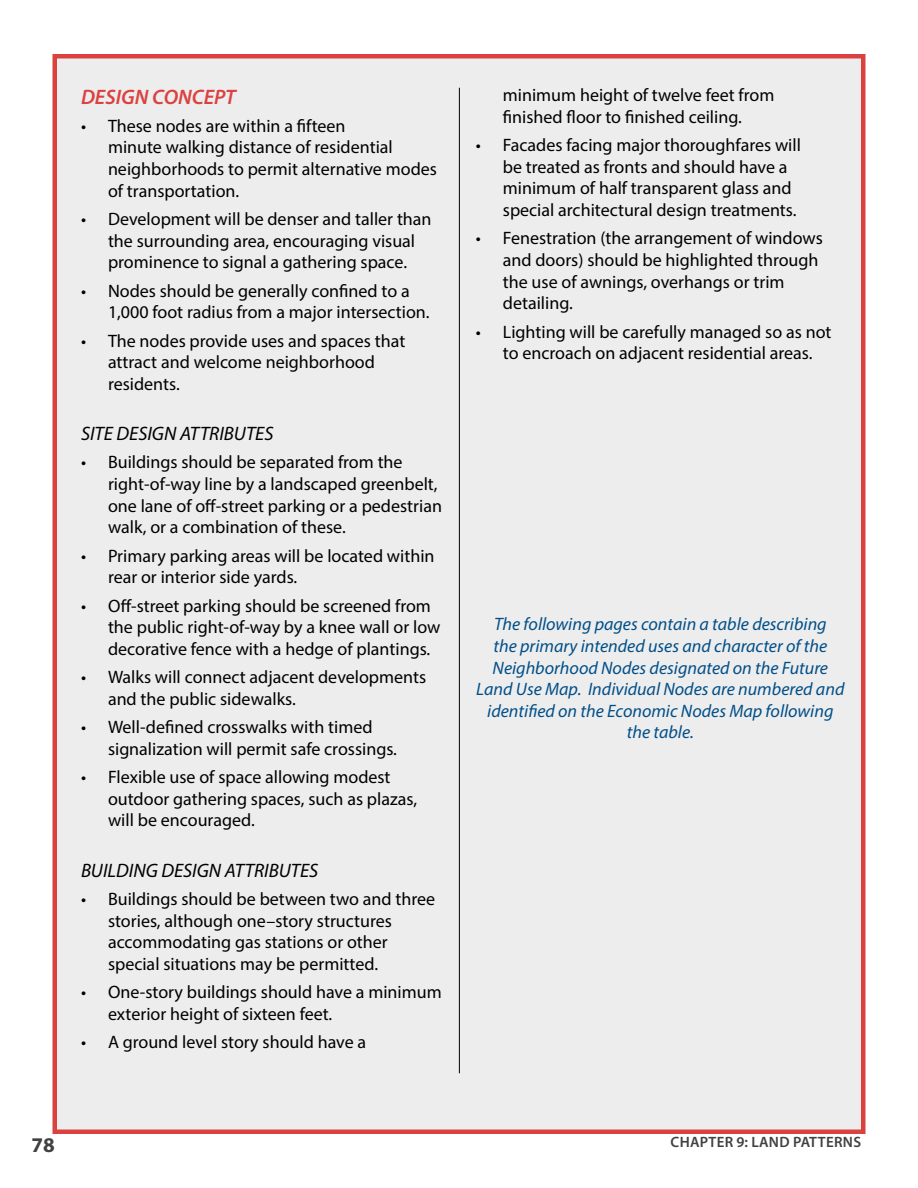
<style>
.page{position:relative;width:918px;height:1188px;background:#fff}
.page>*{position:absolute;margin:0;border:0;box-sizing:border-box;transform-origin:0 0}
.Design_Concept{font:italic 600 21px "Myriad Pro";color:#db413f}
.t1{font:700 21px "Myriad Pro";color:#414042}
.Head_4{font:italic 19.5px "Myriad Pro";color:#000}
.t2{font:18px/21.6px "Myriad Pro";color:#000}
.Body_Text{font:italic 18px/21.6px "Myriad Pro";color:#024f87;text-align:center}
.t3{font:600 15px "Myriad Pro";letter-spacing:.02em;color:#414042}
</style>
<div class="page">
<div style="left:52px;top:54px;width:814px;height:1080px;background:#ededee;border:4px solid #db413f"></div>
<hr style="left:459px;top:88px;width:1px;height:985px;background:#000101">
<p class="Design_Concept" style="left:81px;top:83px;width:156px">DESIGN CONCEPT</p>
<p class="t2" style="left:108px;top:115px;width:330px;text-indent:-27px">• These nodes are within a fifteen<br>minute walking distance of residential neighborhoods to permit alternative modes of transportation.</p>
<p class="t2" style="left:81px;top:208px;width:352px;text-align:center">• Development will be denser and taller than the surrounding area, encouraging visual prominence to signal a gathering space.</p>
<p class="t2" style="left:108px;top:279px;width:323px;text-indent:-27px">• Nodes should be generally confined to a<br>1,000 foot radius from a major intersection.</p>
<p class="t2" style="left:108px;top:329px;width:299px;text-indent:-27px">• The nodes provide uses and spaces that attract and welcome neighborhood residents.</p>
<p class="Head_4" style="left:81px;top:422px;width:194px">SITE DESIGN ATTRIBUTES</p>
<p class="t2" style="left:108px;top:451px;width:336px;text-indent:-27px">• Buildings should be separated from the right-of-way line by a landscaped greenbelt, one lane of off-street parking or a pedestrian walk, or a combination of these.</p>
<p class="t2" style="left:108px;top:544px;width:328px;text-indent:-27px">• Primary parking areas will be located within rear or interior side yards.</p>
<p class="t2" style="left:108px;top:594px;width:334px;text-indent:-27px">• Off-street parking should be screened from the public right-of-way by a knee wall or low decorative fence with a hedge of plantings.</p>
<p class="t2" style="left:108px;top:666px;width:320px;text-indent:-27px">• Walks will connect adjacent developments and the public sidewalks.</p>
<p class="t2" style="left:108px;top:716px;width:291px;text-indent:-27px">• Well-defined crosswalks with timed signalization will permit safe crossings.</p>
<p class="t2" style="left:108px;top:766px;width:311px;text-indent:-27px">• Flexible use of space allowing modest outdoor gathering spaces, such as plazas, will be encouraged.</p>
<p class="Head_4" style="left:81px;top:858px;width:239px">BUILDING DESIGN ATTRIBUTES</p>
<p class="t2" style="left:108px;top:888px;width:329px;text-indent:-27px">• Buildings should be between two and three stories, although one–story structures accommodating gas stations or other special situations may be permitted.</p>
<p class="t2" style="left:108px;top:981px;width:335px;text-indent:-27px">• One-story buildings should have a minimum exterior height of sixteen feet.</p>
<p class="t2" style="left:81px;top:1031px;width:287px">• A ground level story should have a</p>
<p class="t2" style="left:503px;top:84px;width:273px">minimum height of twelve feet from finished floor to finished ceiling.</p>
<p class="t2" style="left:503px;top:134px;width:300px;text-indent:-27px">• Facades facing major thoroughfares will be treated as fronts and should have a minimum of half transparent glass and special architectural design treatments.</p>
<p class="t2" style="left:503px;top:227px;width:321px;text-indent:-27px">• Fenestration (the arrangement of windows and doors) should be highlighted through the use of awnings, overhangs or trim detailing.</p>
<p class="t2" style="left:476px;top:320px;width:357px;text-align:center">• Lighting will be carefully managed so as not to encroach on adjacent residential areas.</p>
<p class="Body_Text" style="left:476px;top:613px;width:370px">The following pages contain a table describing<br>the primary intended uses and character of the Neighborhood Nodes designated on the Future Land Use Map. Individual Nodes are numbered and identified on the Economic Nodes Map following the table.</p>
<p class="t1" style="left:32px;top:1132px;width:25px">78</p>
<p class="t3" style="left:671px;top:1132px;width:192px">CHAPTER 9: LAND PATTERNS</p>
</div>
